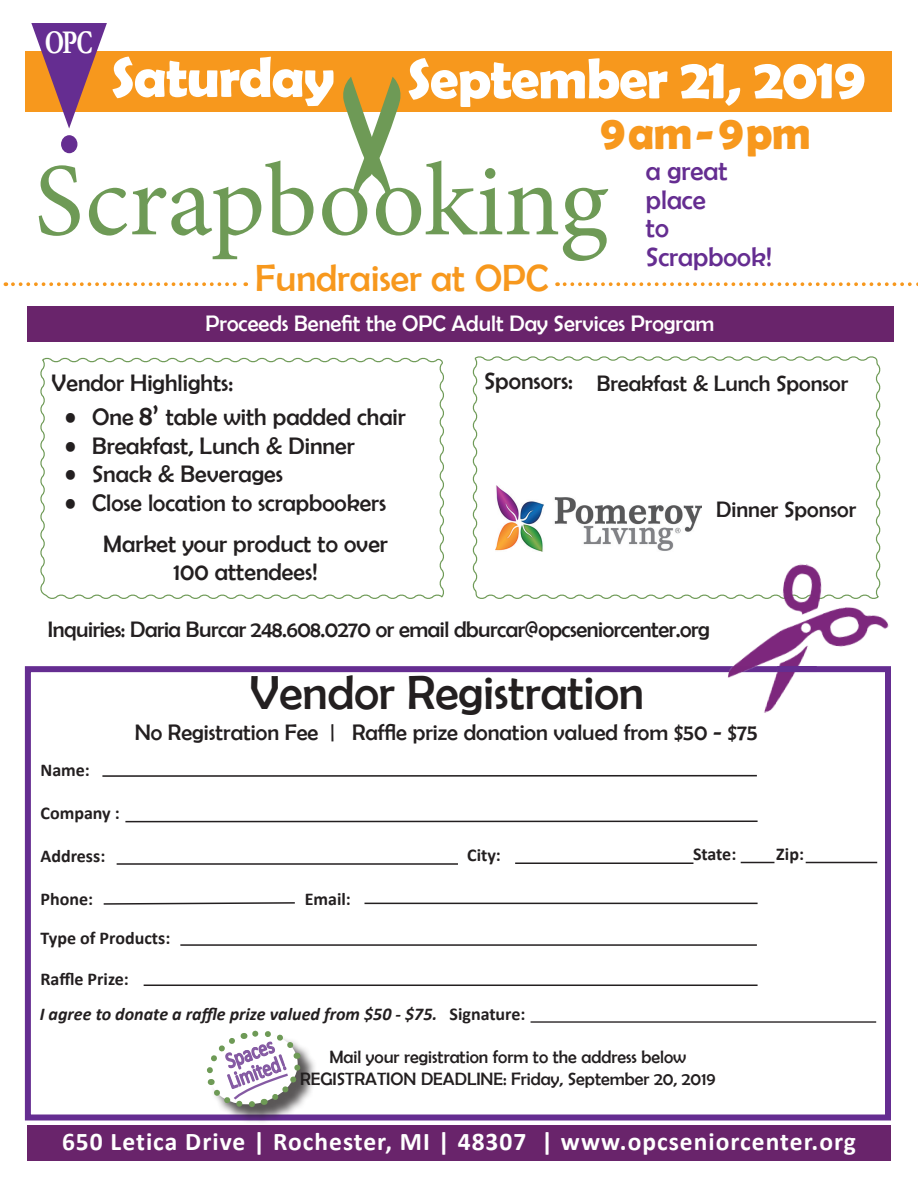
<style>
.page{position:relative;width:918px;height:1188px;background:#fff}
.page>*{position:absolute;margin:0;border:0;box-sizing:border-box;transform-origin:0 0}
.t1{font:103.65px "Minion Pro";color:#6e9a56}
.t2{font:700 57px "Berlin Sans FB Demi";letter-spacing:-.02em;color:#fff}
.t3{font:48px "Berlin Sans FB";color:#231f20}
.t4{font:700 48px "Berlin Sans FB Demi";color:#f7981d;scale:.94 1}
.t5{font:37.95px "Berlin Sans FB";color:#f7981d}
.t6{font:700 33.45px "Garamond";color:#fff;scale:.74 1}
.t7{font:27px/28.5px "Berlin Sans FB";color:#652d91}
.t8{font:700 25.5px "Calibri";letter-spacing:.04em;color:#fff}
.t9{font:24px/40.5px "Berlin Sans FB";color:#231f20;text-align:right}
.t10{font:22.5px "Berlin Sans FB";color:#231f20}
.t11{font:22.5px "Berlin Sans FB";letter-spacing:-.02em;color:#231f20}
.t12{font:22.5px "Berlin Sans FB";color:#fff}
.t13{font:22.35px "Calibri";color:#855aa3;scale:.8 1}
.t14{font:18px/21.6px "Berlin Sans FB";color:#231f20;text-align:center}
.t15{font:700 18px "Calibri";color:#231f20}
.t16{font:italic 700 18px "Calibri";color:#231f20}
.s1{font-size:28.5px}
.s2{font-style:normal}
</style>
<div class="page">
<svg style="left:40px;top:357px;width:404px;height:242px"></svg>
<svg style="left:472px;top:356px;width:409px;height:243px"></svg>
<div style="left:27px;top:1126px;width:864px;height:35px;background:#69246b"></div>
<div style="left:25px;top:666px;width:866px;height:454px;border:6px solid #652d91"></div>
<img style="left:724px;top:556px;width:167px;height:172px">
<div style="left:210px;top:1034px;width:108px;height:92px;background:#231f20;opacity:.75"></div>
<svg style="left:207px;top:1030px;width:96px;height:79px"></svg>
<div style="left:777px;top:666px;width:40px;height:6px;background:#652d91"></div>
<div style="left:27px;top:306px;width:866px;height:35px;background:#69246b"></div>
<div style="left:40px;top:762px;width:845px;height:243px;background:#fff"></div>
<hr style="left:125px;top:821px;width:633px;height:1px;background:#231f20">
<hr style="left:364px;top:903px;width:394px;height:1px;background:#231f20">
<hr style="left:180px;top:944px;width:577px;height:2px;background:#231f20">
<hr style="left:144px;top:985px;width:614px;height:1px;background:#231f20">
<hr style="left:531px;top:1021px;width:345px;height:2px;background:#231f20">
<hr style="left:102px;top:775px;width:655px;height:2px;background:#231f20">
<hr style="left:117px;top:863px;width:341px;height:2px;background:#231f20">
<hr style="left:515px;top:862px;width:178px;height:2px;background:#231f20">
<hr style="left:741px;top:862px;width:33px;height:1px;background:#231f20">
<hr style="left:806px;top:862px;width:71px;height:1px;background:#231f20">
<svg style="left:103px;top:902px;width:192px;height:3px"></svg>
<div style="left:26px;top:51px;width:866px;height:60px;background:#f7981d"></div>
<svg style="left:31px;top:23px;width:76px;height:106px"></svg>
<div style="left:62px;top:136px;width:15px;height:17px;background:#652d91;border-radius:50%"></div>
<div style="left:61px;top:135px;width:16px;height:18px;border:1px solid #652d91;border-radius:50%"></div>
<div style="left:45px;top:29px;width:48px;height:25px;background:#652d91"></div>
<svg style="left:13px;top:282px;width:233px;height:4px"></svg>
<svg style="left:565px;top:282px;width:353px;height:4px"></svg>
<svg style="left:341px;top:77px;width:62px;height:121px"></svg>
<img style="left:495px;top:485px;width:207px;height:66px">
<h3 class="t6" style="left:45px;top:20px;width:67px">OPC</h3>
<h2 class="t2" style="left:111px;top:44px;width:225px">Saturday</h2>
<h2 class="t2" style="left:407px;top:46px;width:460px">September 21, 2019</h2>
<h3 class="t4" style="left:600px;top:104px;width:226px">9 am - 9 pm</h3>
<h1 class="t1" style="left:34px;top:132px;width:576px">Scrapbooking</h1>
<h3 class="t5" style="left:255px;top:257px;width:295px">Fundraiser at OPC</h3>
<p class="t7" style="left:646px;top:157px;width:128px">a great place<br>to<br>Scrapbook!</p>
<p class="t12" style="left:206px;top:311px;width:510px">Proceeds Benefit the OPC Adult Day Services Program</p>
<p class="t9" style="left:52px;top:362px;width:183px">Vendor Highlights:</p>
<p class="t9" style="left:65px;top:396px;width:342px">• One <span class="s1">8’</span> table with padded chair</p>
<p class="t9" style="left:65px;top:425px;width:291px">• Breakfast, Lunch &amp; Dinner</p>
<p class="t9" style="left:65px;top:454px;width:219px">• Snack &amp; Beverages</p>
<p class="t9" style="left:65px;top:483px;width:324px">• Close location to scrapbookers<br>Market your product to over</p>
<p class="t9" style="left:173px;top:552px;width:146px">100 attendees!</p>
<p class="t9" style="left:484px;top:360px;width:90px">Sponsors:</p>
<p class="t10" style="left:597px;top:371px;width:253px">Breakfast &amp; Lunch Sponsor</p>
<p class="t10" style="left:716px;top:497px;width:141px">Dinner Sponsor</p>
<p class="t11" style="left:48px;top:616px;width:664px">Inquiries: Daria Burcar 248.608.0270 or email dburcar@opcseniorcenter.org</p>
<h3 class="t3" style="left:250px;top:666px;width:396px">Vendor Registration</h3>
<p class="t10" style="left:135px;top:719px;width:625px">No Registration Fee | Raffle prize donation valued from $50 - $75</p>
<p class="t15" style="left:40px;top:758px;width:51px">Name:</p>
<p class="t15" style="left:40px;top:801px;width:81px">Company :</p>
<p class="t15" style="left:40px;top:845px;width:66px">Address:</p>
<p class="t15" style="left:40px;top:887px;width:54px">Phone:</p>
<p class="t15" style="left:305px;top:887px;width:48px">Email:</p>
<p class="t15" style="left:40px;top:927px;width:131px">Type of Products:</p>
<p class="t15" style="left:40px;top:968px;width:90px">Raffle Prize:</p>
<p class="t15" style="left:467px;top:844px;width:35px">City:</p>
<p class="t15" style="left:693px;top:842px;width:45px">State:</p>
<p class="t15" style="left:776px;top:842px;width:29px">Zip:</p>
<p class="t16" style="left:40px;top:1003px;width:487px">I agree to donate a raffle prize valued from $50 - $75. <span class="s2">Signature:</span></p>
<p class="t13" style="left:222px;top:1048px;width:64px;rotate:-20deg">Spaces</p>
<p class="t14" style="left:300px;top:1046px;width:417px">Mail your registration form to the address below<br>REGISTRATION DEADLINE: Friday, September 20, 2019</p>
<p class="t8" style="left:62px;top:1125px;width:795px">650 Letica Drive | Rochester, MI | 48307 | www.opcseniorcenter.org</p>
</div>
